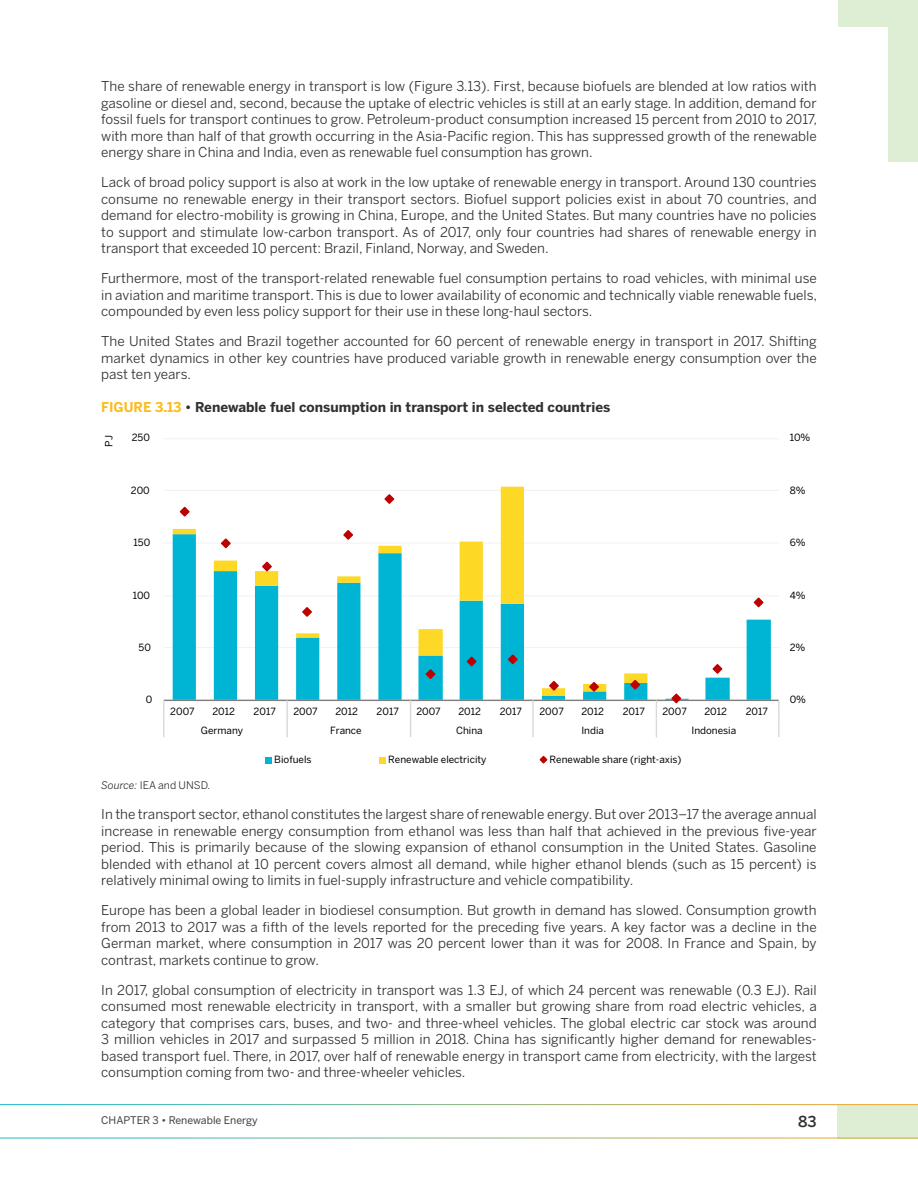
<style>
.page{position:relative;width:918px;height:1188px;background:#fff}
.page>*{position:absolute;margin:0;border:0;box-sizing:border-box;transform-origin:0 0}
.t1{font:500 15px "Benton Sans";color:#312f30}
.bodytext{font:13.5px/16.5px "Benton Sans";color:#312f30;text-align:justify}
.Figure-Title{font:700 13.5px "Benton Sans";color:#312f30}
.t2{font:10.5px "Benton Sans";color:#3e3e3f}
.source_alone{font:10.5px "Benton Sans";color:#312f30}
.t3{font:9.9px "Benton Sans";color:#000}
.s1{color:#fcbb1e}
.s2{font-style:italic}
</style>
<div class="page">
<div style="left:837px;top:1105px;width:81px;height:33px;background:#deeed4"></div>
<div style="left:838px;top:0;width:80px;height:162px;background:#deeed4"></div>
<div style="left:0;top:27px;width:888px;height:149px;background:#fff"></div>
<hr style="left:164px;top:647px;width:615px;height:1px;background:#f2f2f2">
<hr style="left:164px;top:595px;width:615px;height:1px;background:#f2f2f2">
<hr style="left:164px;top:543px;width:615px;height:1px;background:#f2f2f2">
<hr style="left:164px;top:490px;width:615px;height:1px;background:#f2f2f2">
<hr style="left:164px;top:438px;width:615px;height:1px;background:#f2f2f2">
<svg style="left:173px;top:619px;width:598px;height:81px"></svg>
<svg style="left:173px;top:487px;width:474px;height:209px"></svg>
<hr style="left:164px;top:700px;width:615px;height:1px;background:#7f7f7f">
<svg style="left:163px;top:700px;width:1px;height:37px"></svg>
<svg style="left:286px;top:700px;width:2px;height:37px"></svg>
<svg style="left:410px;top:700px;width:1px;height:37px"></svg>
<svg style="left:532px;top:700px;width:2px;height:37px"></svg>
<svg style="left:656px;top:700px;width:1px;height:37px"></svg>
<svg style="left:778px;top:700px;width:1px;height:37px"></svg>
<svg style="left:178px;top:505px;width:13px;height:13px"></svg>
<svg style="left:220px;top:537px;width:12px;height:13px"></svg>
<svg style="left:261px;top:560px;width:12px;height:13px"></svg>
<svg style="left:301px;top:606px;width:12px;height:12px"></svg>
<svg style="left:342px;top:529px;width:12px;height:12px"></svg>
<svg style="left:383px;top:493px;width:13px;height:12px"></svg>
<svg style="left:424px;top:668px;width:13px;height:12px"></svg>
<svg style="left:465px;top:655px;width:13px;height:13px"></svg>
<svg style="left:507px;top:653px;width:12px;height:13px"></svg>
<svg style="left:548px;top:680px;width:12px;height:12px"></svg>
<svg style="left:588px;top:681px;width:12px;height:12px"></svg>
<svg style="left:629px;top:678px;width:12px;height:13px"></svg>
<svg style="left:670px;top:692px;width:13px;height:12px"></svg>
<svg style="left:711px;top:663px;width:13px;height:12px"></svg>
<svg style="left:753px;top:597px;width:11px;height:11px"></svg>
<div style="left:265px;top:757px;width:7px;height:6px;background:#00b4d4"></div>
<div style="left:379px;top:757px;width:7px;height:6px;background:#fdd825"></div>
<svg style="left:539px;top:755px;width:9px;height:9px"></svg>
<p class="bodytext" style="left:101px;top:78px;width:717px">The share of renewable energy in transport is low (Figure 3.13). First, because biofuels are blended at low ratios with gasoline or diesel and, second, because the uptake of electric vehicles is still at an early stage. In addition, demand for fossil fuels for transport continues to grow. Petroleum-product consumption increased 15 percent from 2010 to 2017, with more than half of that growth occurring in the Asia-Pacific region. This has suppressed growth of the renewable energy share in China and India, even as renewable fuel consumption has grown.</p>
<p class="bodytext" style="left:101px;top:174px;width:717px">Lack of broad policy support is also at work in the low uptake of renewable energy in transport. Around 130 countries consume no renewable energy in their transport sectors. Biofuel support policies exist in about 70 countries, and demand for electro-mobility is growing in China, Europe, and the United States. But many countries have no policies to support and stimulate low-carbon transport. As of 2017, only four countries had shares of renewable energy in transport that exceeded 10 percent: Brazil, Finland, Norway, and Sweden.</p>
<p class="bodytext" style="left:101px;top:270px;width:717px">Furthermore, most of the transport-related renewable fuel consumption pertains to road vehicles, with minimal use in aviation and maritime transport. This is due to lower availability of economic and technically viable renewable fuels, compounded by even less policy support for their use in these long-haul sectors.</p>
<p class="bodytext" style="left:101px;top:333px;width:717px">The United States and Brazil together accounted for 60 percent of renewable energy in transport in 2017. Shifting market dynamics in other key countries have produced variable growth in renewable energy consumption over the past ten years.</p>
<p class="Figure-Title" style="left:101px;top:399px;width:511px"><span class="s1">FIGURE 3.13</span> • Renewable fuel consumption in transport in selected countries</p>
<p class="t3" style="left:103px;top:447px;width:13px;rotate:-90deg">PJ</p>
<p class="t3" style="left:132px;top:432px;width:20px">250</p>
<p class="t3" style="left:131px;top:485px;width:20px">200</p>
<p class="t3" style="left:134px;top:536px;width:18px">150</p>
<p class="t3" style="left:133px;top:589px;width:19px">100</p>
<p class="t3" style="left:139px;top:642px;width:14px">50</p>
<p class="t3" style="left:146px;top:693px;width:8px">0</p>
<p class="t3" style="left:170px;top:705px;width:26px">2007</p>
<p class="t3" style="left:212px;top:705px;width:24px">2012</p>
<p class="t3" style="left:254px;top:705px;width:24px">2017</p>
<p class="t3" style="left:293px;top:705px;width:26px">2007</p>
<p class="t3" style="left:335px;top:705px;width:24px">2012</p>
<p class="t3" style="left:377px;top:705px;width:24px">2017</p>
<p class="t3" style="left:416px;top:705px;width:26px">2007</p>
<p class="t3" style="left:458px;top:705px;width:24px">2012</p>
<p class="t3" style="left:500px;top:705px;width:24px">2017</p>
<p class="t3" style="left:539px;top:705px;width:26px">2007</p>
<p class="t3" style="left:581px;top:705px;width:24px">2012</p>
<p class="t3" style="left:623px;top:705px;width:24px">2017</p>
<p class="t3" style="left:662px;top:705px;width:26px">2007</p>
<p class="t3" style="left:704px;top:705px;width:24px">2012</p>
<p class="t3" style="left:746px;top:705px;width:24px">2017</p>
<p class="t3" style="left:201px;top:724px;width:44px">Germany</p>
<p class="t3" style="left:330px;top:724px;width:33px">France</p>
<p class="t3" style="left:456px;top:724px;width:28px">China</p>
<p class="t3" style="left:581px;top:724px;width:24px">India</p>
<p class="t3" style="left:691px;top:724px;width:46px">Indonesia</p>
<p class="t3" style="left:274px;top:754px;width:39px">Biofuels</p>
<p class="t3" style="left:388px;top:754px;width:100px">Renewable electricity</p>
<p class="t3" style="left:550px;top:754px;width:134px">Renewable share (right-axis)</p>
<p class="t3" style="left:790px;top:432px;width:22px">10%</p>
<p class="t3" style="left:790px;top:485px;width:17px">8%</p>
<p class="t3" style="left:790px;top:536px;width:17px">6%</p>
<p class="t3" style="left:790px;top:589px;width:17px">4%</p>
<p class="t3" style="left:790px;top:642px;width:17px">2%</p>
<p class="t3" style="left:790px;top:693px;width:18px">0%</p>
<p class="source_alone" style="left:101px;top:779px;width:111px"><span class="s2">Source:</span> IEA and UNSD.</p>
<p class="bodytext" style="left:101px;top:806px;width:717px">In the transport sector, ethanol constitutes the largest share of renewable energy. But over 2013–17 the average annual increase in renewable energy consumption from ethanol was less than half that achieved in the previous five-year period. This is primarily because of the slowing expansion of ethanol consumption in the United States. Gasoline blended with ethanol at 10 percent covers almost all demand, while higher ethanol blends (such as 15 percent) is relatively minimal owing to limits in fuel-supply infrastructure and vehicle compatibility.</p>
<p class="bodytext" style="left:101px;top:902px;width:717px">Europe has been a global leader in biodiesel consumption. But growth in demand has slowed. Consumption growth from 2013 to 2017 was a fifth of the levels reported for the preceding five years. A key factor was a decline in the German market, where consumption in 2017 was 20 percent lower than it was for 2008. In France and Spain, by contrast, markets continue to grow.</p>
<p class="bodytext" style="left:101px;top:982px;width:717px">In 2017, global consumption of electricity in transport was 1.3 EJ, of which 24 percent was renewable (0.3 EJ). Rail consumed most renewable electricity in transport, with a smaller but growing share from road electric vehicles, a category that comprises cars, buses, and two- and three-wheel vehicles. The global electric car stock was around 3 million vehicles in 2017 and surpassed 5 million in 2018. China has significantly higher demand for renewables&shy;based transport fuel. There, in 2017, over half of renewable energy in transport came from electricity, with the largest consumption coming from two- and three-wheeler vehicles.</p>
<p class="t2" style="left:101px;top:1114px;width:158px">CHAPTER 3 • Renewable Energy</p>
<p class="t1" style="left:798px;top:1113px;width:20px">83</p>
</div>
